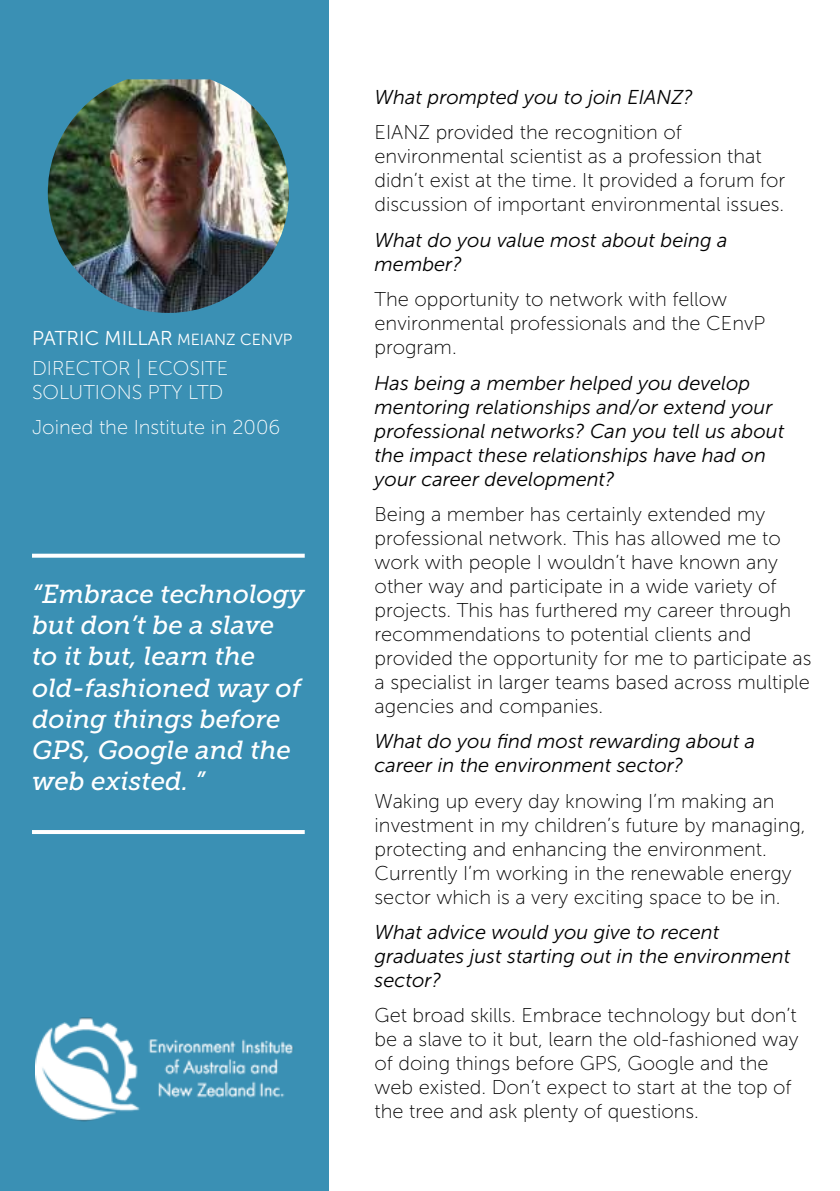
<style>
.page{position:relative;width:840px;height:1191px;background:#fff}
.page>*{position:absolute;margin:0;border:0;box-sizing:border-box;transform-origin:0 0}
.t1{font:italic 26px/31.2px "Museo Slab 500";color:#fff}
.t2{font:20px/24px "Museo Sans 100";color:#000}
.t3{font:italic 20px/24px "Museo Sans 300";color:#000}
.t4{font:20px/24px "Museo Sans 100";color:#fff}
.t5{font:20px "Museo Sans 300";color:#fff}
.s1{font-size:16px}
</style>
<div class="page">
<div style="left:0;top:0;width:328px;height:1191px;background:#3a90b4"></div>
<svg style="left:32px;top:553px;width:272px;height:4px"></svg>
<hr style="left:32px;top:830px;width:272px;height:4px;background:#fff">
<img style="left:48px;top:79px;width:241px;height:234px">
<img style="left:35px;top:1017px;width:258px;height:105px">
<p class="t5" style="left:32px;top:328px;width:262px">PATRIC MILLAR <span class="s1">MEIANZ CENVP</span></p>
<p class="t4" style="left:32px;top:356px;width:198px">DIRECTOR | ECOSITE<br>SOLUTIONS PTY LTD</p>
<p class="t4" style="left:32px;top:416px;width:250px">Joined the Institute in 2006</p>
<h1 class="t1" style="left:32px;top:579px;width:274px">“Embrace technology but don’t be a slave to it but, learn the old-fashioned way of doing things before<br>GPS, Google and the web existed. ”</h1>
<p class="t3" style="left:374px;top:85px;width:319px">What prompted you to join EIANZ?</p>
<p class="t2" style="left:374px;top:121px;width:412px">EIANZ provided the recognition of environmental scientist as a profession that didn’t exist at the time. It provided a forum for discussion of important environmental issues.</p>
<p class="t3" style="left:374px;top:228px;width:354px">What do you value most about being a member?</p>
<p class="t2" style="left:374px;top:287px;width:392px">The opportunity to network with fellow environmental professionals and the CEnvP program.</p>
<p class="t3" style="left:374px;top:371px;width:411px">Has being a member helped you develop mentoring relationships and/or extend your professional networks? Can you tell us about the impact these relationships have had on your career development?</p>
<p class="t2" style="left:374px;top:502px;width:438px">Being a member has certainly extended my professional network. This has allowed me to work with people I wouldn’t have known any other way and participate in a wide variety of projects. This has furthered my career through recommendations to potential clients and provided the opportunity for me to participate as a specialist in larger teams based across multiple agencies and companies.</p>
<p class="t3" style="left:374px;top:729px;width:382px">What do you find most rewarding about a career in the environment sector?</p>
<p class="t2" style="left:374px;top:789px;width:432px">Waking up every day knowing I’m making an investment in my children’s future by managing, protecting and enhancing the environment.<br>Currently I’m working in the renewable energy sector which is a very exciting space to be in.</p>
<p class="t3" style="left:374px;top:920px;width:417px">What advice would you give to recent graduates just starting out in the environment sector?</p>
<p class="t2" style="left:374px;top:1003px;width:425px">Get broad skills. Embrace technology but don’t be a slave to it but, learn the old-fashioned way of doing things before GPS, Google and the web existed. Don’t expect to start at the top of the tree and ask plenty of questions.</p>
</div>
